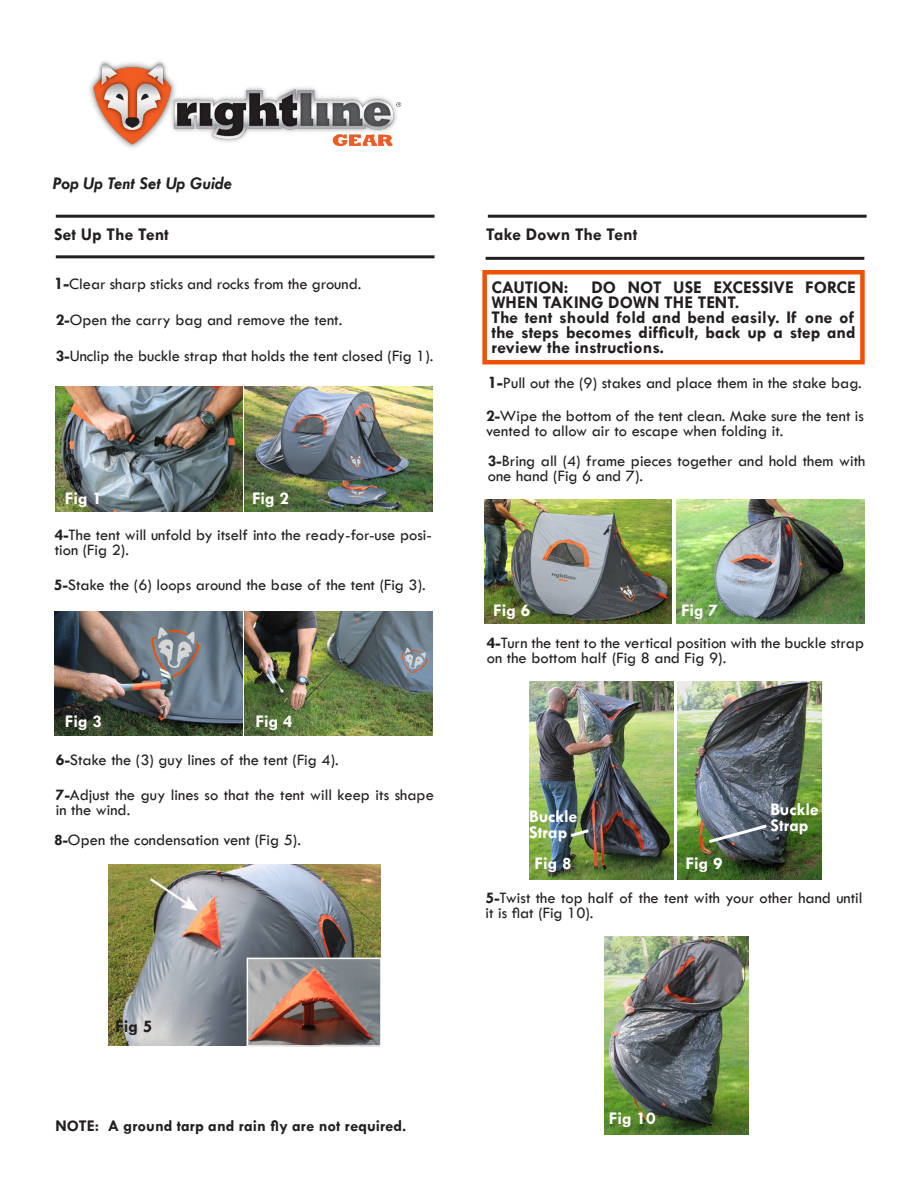
<style>
.page{position:relative;width:918px;height:1188px;background:#fff}
.page>*{position:absolute;margin:0;border:0;box-sizing:border-box;transform-origin:0 0}
.t1{font:700 18px/15px "Twentieth Century";color:#231f20}
.t2{font:700 18px "Twentieth Century";color:#fff}
.t3{font:italic 700 18px "Twentieth Century";color:#231f20}
.t4{font:500 16.5px/15px "Twentieth Century";color:#231f20}
.t5{font:700 16.5px "Twentieth Century";color:#231f20}
.s1{font-weight:700;font-size:18px}
.s2{font-weight:700}
</style>
<div class="page">
<hr style="left:56px;top:215px;width:379px;height:3px;background:#231f20">
<hr style="left:56px;top:255px;width:379px;height:3px;background:#231f20">
<hr style="left:488px;top:215px;width:379px;height:3px;background:#231f20">
<hr style="left:486px;top:257px;width:378px;height:3px;background:#231f20">
<img style="left:245px;top:387px;width:187px;height:124px">
<img style="left:55px;top:611px;width:187px;height:125px">
<img style="left:245px;top:611px;width:187px;height:125px">
<img style="left:109px;top:864px;width:272px;height:181px">
<img style="left:484px;top:499px;width:188px;height:125px">
<img style="left:677px;top:499px;width:187px;height:125px">
<img style="left:529px;top:681px;width:144px;height:198px">
<img style="left:55px;top:387px;width:188px;height:124px">
<img style="left:250px;top:961px;width:129px;height:83px">
<div style="left:247px;top:958px;width:135px;height:89px;border:2px solid #fff"></div>
<img style="left:678px;top:681px;width:144px;height:198px">
<img style="left:605px;top:936px;width:144px;height:198px">
<img style="left:89px;top:61px;width:313px;height:87px">
<svg style="left:706px;top:822px;width:64px;height:23px"></svg>
<svg style="left:567px;top:827px;width:25px;height:12px"></svg>
<div style="left:482px;top:270px;width:383px;height:94px;border:4px solid #ed5200"></div>
<p class="t3" style="left:53px;top:172px;width:180px">Pop Up Tent Set Up Guide</p>
<p class="t1" style="left:54px;top:227px;width:116px">Set Up The Tent</p>
<p class="t1" style="left:486px;top:227px;width:153px">Take Down The Tent</p>
<p class="t4" style="left:54px;top:276px;width:309px"><span class="s1">1-</span>Clear sharp sticks and rocks from the ground.</p>
<p class="t4" style="left:56px;top:312px;width:288px"><span class="s2">2-</span>Open the carry bag and remove the tent.</p>
<p class="t4" style="left:56px;top:349px;width:379px"><span class="s2">3-</span>Unclip the buckle strap that holds the tent closed (Fig 1).</p>
<p class="t2" style="left:65px;top:487px;width:39px">Fig 1</p>
<p class="t2" style="left:252px;top:487px;width:39px">Fig 2</p>
<p class="t4" style="left:55px;top:527px;width:379px"><span class="s2">4-</span>The tent will unfold by itself into the ready-for-use posi&shy;tion (Fig 2).</p>
<p class="t4" style="left:54px;top:577px;width:373px"><span class="s2">5-</span>Stake the (6) loops around the base of the tent (Fig 3).</p>
<p class="t2" style="left:65px;top:710px;width:39px">Fig 3</p>
<p class="t2" style="left:256px;top:710px;width:39px">Fig 4</p>
<p class="t4" style="left:56px;top:752px;width:284px"><span class="s2">6-</span>Stake the (3) guy lines of the tent (Fig 4).</p>
<p class="t4" style="left:56px;top:787px;width:380px"><span class="s2">7-</span>Adjust the guy lines so that the tent will keep its shape in the wind.</p>
<p class="t4" style="left:54px;top:832px;width:248px"><span class="s2">8-</span>Open the condensation vent (Fig 5).</p>
<p class="t1" style="left:115px;top:1019px;width:39px">Fig 5</p>
<p class="t5" style="left:55px;top:1116px;width:353px">NOTE: A ground tarp and rain fly are not required.</p>
<p class="t1" style="left:491px;top:279px;width:366px;text-indent:100px">DO NOT USE EXCESSIVE FORCE<br>WHEN TAKING DOWN THE TENT.</p>
<p class="t1" style="left:491px;top:309px;width:366px;text-align:justify">The tent should fold and bend easily. If one of the steps becomes difficult, back up a step and review the instructions.</p>
<p class="t1" style="left:491px;top:279px;width:79px">CAUTION:</p>
<p class="t4" style="left:488px;top:376px;width:376px"><span class="s1">1-</span>Pull out the (9) stakes and place them in the stake bag.</p>
<p class="t4" style="left:486px;top:408px;width:379px"><span class="s2">2-</span>Wipe the bottom of the tent clean. Make sure the tent is vented to allow air to escape when folding it.</p>
<p class="t4" style="left:488px;top:453px;width:379px"><span class="s2">3-</span>Bring all (4) frame pieces together and hold them with one hand (Fig 6 and 7).</p>
<p class="t2" style="left:493px;top:600px;width:39px">Fig 6</p>
<p class="t2" style="left:681px;top:600px;width:39px">Fig 7</p>
<p class="t4" style="left:487px;top:636px;width:379px"><span class="s2">4-</span>Turn the tent to the vertical position with the buckle strap on the bottom half (Fig 8 and Fig 9).</p>
<p class="t2" style="left:529px;top:805px;width:50px">Buckle</p>
<p class="t2" style="left:529px;top:822px;width:40px">Strap</p>
<p class="t2" style="left:535px;top:853px;width:39px">Fig 8</p>
<p class="t2" style="left:685px;top:853px;width:39px">Fig 9</p>
<p class="t2" style="left:770px;top:798px;width:50px">Buckle</p>
<p class="t2" style="left:770px;top:815px;width:40px">Strap</p>
<p class="t4" style="left:486px;top:890px;width:378px"><span class="s2">5-</span>Twist the top half of the tent with your other hand until it is flat (Fig 10).</p>
<p class="t2" style="left:609px;top:1108px;width:48px">Fig 10</p>
</div>
